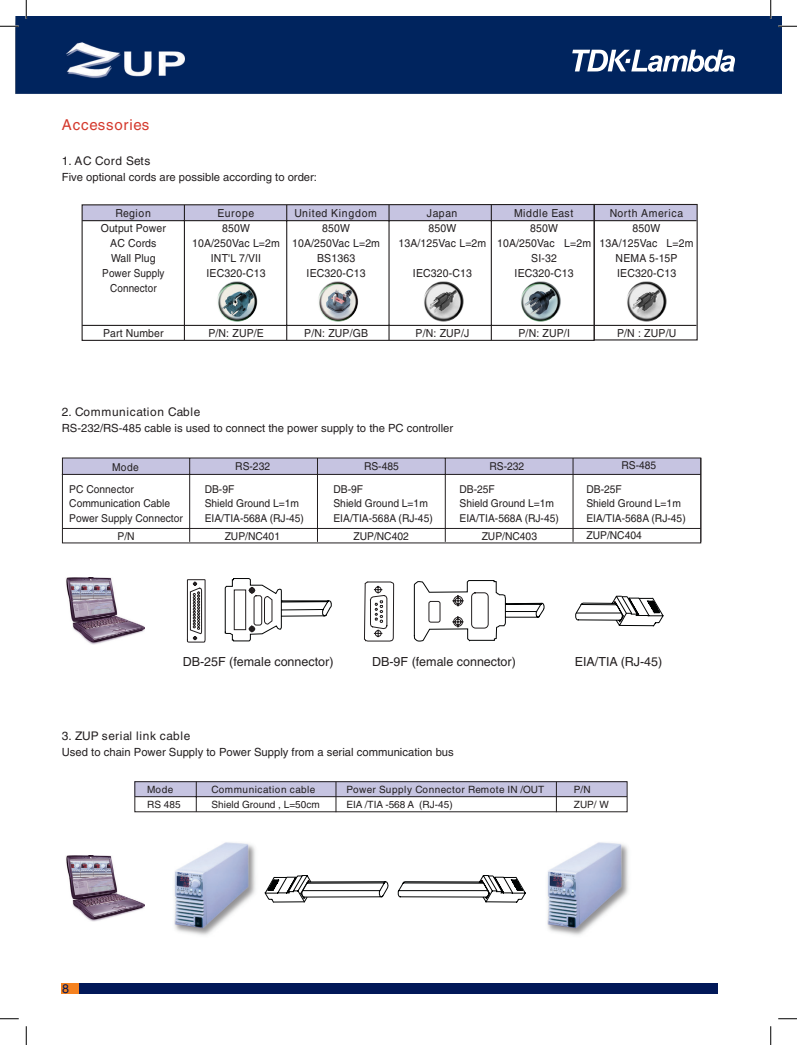
<style>
.page{position:relative;width:797px;height:1045px;background:#fff}
.page>*{position:absolute;margin:0;border:0;box-sizing:border-box;transform-origin:0 0}
.t1{font:15px "Helvetica";letter-spacing:.055em;color:#d4392d}
.t2{font:12.5px "Helvetica";color:#231f20}
.t3{font:12.5px "Helvetica";color:#011858}
.t4{font:11.88px "Helvetica";letter-spacing:.055em;color:#231f20}
.t5{font:11.25px "Helvetica";color:#231f20}
.t6{font:11px/15px "Helvetica";letter-spacing:.015em;color:#231f20;text-align:center;scale:.95 1}
.t7{font:10.75px/14.1px "Helvetica";color:#231f20;scale:.95 1}
.t8{font:10px/15px "Helvetica";color:#231f20}
</style>
<div class="page">
<div style="left:16px;top:16px;width:765px;height:78px;background:#00245e"></div>
<div style="left:62px;top:983px;width:19px;height:10px;background:#f58220"></div>
<div style="left:79px;top:983px;width:638px;height:10px;background:#011858"></div>
<div style="left:82px;top:205px;width:615px;height:15px;background:#c6c4e1"></div>
<div style="left:82px;top:204px;width:512px;height:137px;border:1px solid #231f20"></div>
<hr style="left:82px;top:220px;width:614px;height:1px;background:#231f20">
<hr style="left:184px;top:205px;width:1px;height:135px;background:#231f20">
<hr style="left:286px;top:205px;width:1px;height:135px;background:#231f20">
<hr style="left:388px;top:205px;width:1px;height:135px;background:#231f20">
<hr style="left:491px;top:205px;width:1px;height:135px;background:#231f20">
<hr style="left:82px;top:325px;width:614px;height:1px;background:#231f20">
<img style="left:627px;top:281px;width:40px;height:41px">
<img style="left:521px;top:281px;width:40px;height:41px">
<img style="left:424px;top:281px;width:40px;height:41px">
<img style="left:217px;top:281px;width:40px;height:41px">
<div style="left:593px;top:204px;width:104px;height:136px;border:1px solid #231f20"></div>
<img style="left:318px;top:281px;width:40px;height:41px">
<svg style="left:264px;top:875px;width:262px;height:27px"></svg>
<img style="left:547px;top:842px;width:82px;height:94px">
<img style="left:174px;top:842px;width:82px;height:94px">
<img style="left:66px;top:855px;width:78px;height:66px">
<div style="left:135px;top:781px;width:492px;height:16px;background:#c6c4e1"></div>
<hr style="left:135px;top:796px;width:492px;height:1px;background:#231f20">
<hr style="left:196px;top:781px;width:1px;height:31px;background:#231f20">
<div style="left:134px;top:781px;width:493px;height:31px;border:1px solid #231f20"></div>
<hr style="left:336px;top:781px;width:1px;height:31px;background:#231f20">
<hr style="left:556px;top:781px;width:1px;height:31px;background:#231f20">
<svg style="left:575px;top:596px;width:88px;height:30px"></svg>
<img style="left:66px;top:578px;width:78px;height:66px">
<svg style="left:364px;top:581px;width:30px;height:60px"></svg>
<svg style="left:414px;top:580px;width:130px;height:61px"></svg>
<svg style="left:187px;top:579px;width:19px;height:63px"></svg>
<svg style="left:225px;top:578px;width:107px;height:63px"></svg>
<svg style="left:61px;top:457px;width:640px;height:87px"></svg>
<hr style="left:572px;top:458px;width:1px;height:84px;background:#231f20">
<hr style="left:700px;top:458px;width:1px;height:84px;background:#231f20">
<svg style="left:572px;top:50px;width:163px;height:22px"></svg>
<svg style="left:0;top:25px;width:19px;height:2px"></svg>
<svg style="left:778px;top:25px;width:19px;height:2px"></svg>
<svg style="left:0;top:1018px;width:19px;height:1px"></svg>
<svg style="left:778px;top:1018px;width:19px;height:1px"></svg>
<svg style="left:25px;top:0;width:2px;height:19px"></svg>
<svg style="left:25px;top:1026px;width:2px;height:19px"></svg>
<svg style="left:770px;top:0;width:1px;height:19px"></svg>
<svg style="left:770px;top:1026px;width:1px;height:19px"></svg>
<h1 class="t1" style="left:62px;top:116px;width:89px">Accessories</h1>
<p class="t4" style="left:62px;top:154px;width:90px">1. AC Cord Sets</p>
<p class="t5" style="left:62px;top:170px;width:257px">Five optional cords are possible according to order:</p>
<p class="t6" style="left:192px;top:205px;width:94px">Europe<br>850W<br>10A/250Vac L=2m<br>INT'L 7/VII<br>IEC320-C13</p>
<p class="t6" style="left:101px;top:205px;width:70px">Region<br>Output Power<br>AC Cords<br>Wall Plug<br>Power Supply<br>Connector</p>
<p class="t6" style="left:103px;top:325px;width:65px">Part Number</p>
<p class="t6" style="left:292px;top:205px;width:94px">United Kingdom<br>850W<br>10A/250Vac L=2m<br>BS1363<br>IEC320-C13</p>
<p class="t6" style="left:208px;top:325px;width:60px">P/N: ZUP/E</p>
<p class="t6" style="left:304px;top:325px;width:69px">P/N: ZUP/GB</p>
<p class="t6" style="left:398px;top:205px;width:94px">Japan<br>850W<br>13A/125Vac L=2m</p>
<p class="t6" style="left:413px;top:265px;width:64px">IEC320-C13</p>
<p class="t6" style="left:497px;top:205px;width:100px">Middle East<br>850W<br>10A/250Vac L=2m<br>SI-32<br>IEC320-C13</p>
<p class="t6" style="left:599px;top:205px;width:100px">North America<br>850W<br>13A/125Vac L=2m<br>NEMA 5-15P<br>IEC320-C13</p>
<p class="t6" style="left:415px;top:325px;width:58px">P/N: ZUP/J</p>
<p class="t6" style="left:518px;top:325px;width:56px">P/N: ZUP/I</p>
<p class="t6" style="left:617px;top:325px;width:64px">P/N : ZUP/U</p>
<p class="t4" style="left:62px;top:405px;width:140px">2. Communication Cable</p>
<p class="t5" style="left:62px;top:421px;width:393px">RS-232/RS-485 cable is used to connect the power supply to the PC controller</p>
<p class="t7" style="left:112px;top:460px;width:30px">Mode</p>
<p class="t7" style="left:235px;top:459px;width:38px">RS-232</p>
<p class="t7" style="left:489px;top:459px;width:38px">RS-232</p>
<p class="t7" style="left:364px;top:459px;width:38px">RS-485</p>
<p class="t7" style="left:621px;top:458px;width:38px">RS-485</p>
<p class="t7" style="left:69px;top:482px;width:121px">PC Connector<br>Communication Cable<br>Power Supply Connector</p>
<p class="t7" style="left:205px;top:482px;width:106px">DB-9F<br>Shield Ground L=1m<br>EIA/TIA-568A (RJ-45)</p>
<p class="t7" style="left:459px;top:482px;width:106px">DB-25F<br>Shield Ground L=1m<br>EIA/TIA-568A (RJ-45)</p>
<p class="t7" style="left:333px;top:482px;width:106px">DB-9F<br>Shield Ground L=1m<br>EIA/TIA-568A (RJ-45)</p>
<p class="t7" style="left:586px;top:482px;width:106px">DB-25F<br>Shield Ground L=1m<br>EIA/TIA-568A (RJ-45)</p>
<p class="t7" style="left:118px;top:529px;width:20px">P/N</p>
<p class="t7" style="left:225px;top:529px;width:60px">ZUP/NC401</p>
<p class="t7" style="left:481px;top:529px;width:60px">ZUP/NC403</p>
<p class="t7" style="left:353px;top:529px;width:60px">ZUP/NC402</p>
<p class="t7" style="left:586px;top:528px;width:60px">ZUP/NC404</p>
<p class="t2" style="left:183px;top:654px;width:152px">DB-25F (female connector)</p>
<p class="t2" style="left:372px;top:654px;width:145px">DB-9F (female connector)</p>
<p class="t2" style="left:574px;top:654px;width:89px">EIA/TIA (RJ-45)</p>
<p class="t4" style="left:62px;top:729px;width:130px">3. ZUP serial link cable</p>
<p class="t5" style="left:62px;top:745px;width:393px">Used to chain Power Supply to Power Supply from a serial communication bus</p>
<p class="t8" style="left:147px;top:782px;width:35px">Mode<br>RS 485</p>
<p class="t8" style="left:346px;top:782px;width:199px">Power Supply Connector Remote IN /OUT<br>EIA /TIA -568 A (RJ-45)</p>
<p class="t8" style="left:211px;top:782px;width:110px">Communication cable<br>Shield Ground , L=50cm</p>
<p class="t8" style="left:574px;top:782px;width:36px">P/N<br>ZUP/ W</p>
<p class="t3" style="left:62px;top:981px;width:8px">8</p>
</div>
